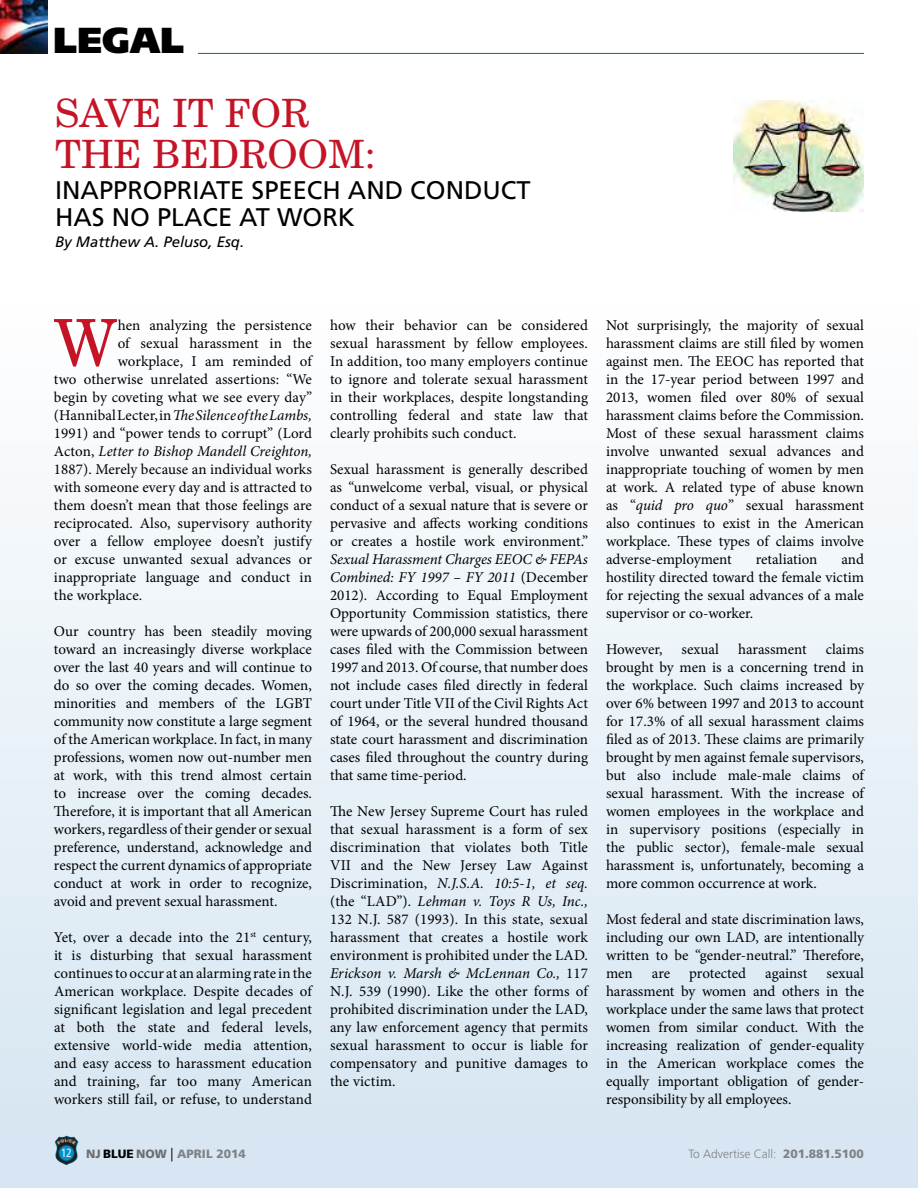
<style>
.page{position:relative;width:918px;height:1188px;background:#fff}
.page>*{position:absolute;margin:0;border:0;box-sizing:border-box;transform-origin:0 0}
.t1{font:64.8px "New Century Schlbk";color:#c41425}
.t2{font:39px/40.5px "New Century Schlbk";color:#c41425}
.t3{font:900 36.15px "Frutiger";color:#000}
.t4{font:25.5px "Frutiger";color:#000}
.t5{font:15px/18px "Minion Pro";color:#000;text-align:justify}
.t6{font:italic 15px "Minion Pro";color:#000}
.t7{font:italic 15px "Frutiger";color:#000}
.t8{font:300 12px "Frutiger";color:#808285}
.t9{font:900 12px "Frutiger";color:#808285}
.s1{font-style:normal}
.s2{font-style:italic}
.s3{font-weight:400;font-stretch:condensed;color:#fff}
.s4{color:#6d6e71}
.s5{color:#000}
.s6{font-weight:300;font-size:13.5px;color:#000}
.s7{font-weight:900}
</style>
<div class="page">
<div style="left:0;top:0;width:918px;height:1188px;background:linear-gradient(to bottom,#fff,#d7e6f2)"></div>
<img style="left:55px;top:1136px;width:24px;height:29px">
<img style="left:0;top:0;width:48px;height:54px">
<hr style="left:54px;top:53px;width:810px;height:1px;background:#2472ac">
<div style="left:53px;top:24px;width:145px;height:40px;background:#fff"></div>
<img style="left:733px;top:101px;width:131px;height:110px">
<h3 class="t3" style="left:53px;top:18px;width:133px">legal</h3>
<h2 class="t2" style="left:55px;top:93px;width:322px">SAVE IT FOR<br>THE BEDROOM:</h2>
<h3 class="t4" style="left:55px;top:176px;width:136px">INAPPROPRIATE</h3>
<h3 class="t4" style="left:252px;top:176px;width:177px">SPEECH AN D CON</h3>
<h3 class="t4" style="left:464px;top:176px;width:35px">DUCT</h3>
<h3 class="t4" style="left:55px;top:203px;width:146px">HAS NO PLACE</h3>
<h3 class="t4" style="left:239px;top:203px;width:117px">AT WOR K</h3>
<p class="t7" style="left:55px;top:233px;width:191px">By Matthew A. Peluso, Esq.</p>
<h1 class="t1" style="left:54px;top:303px;width:65px">W</h1>
<p class="t5" style="left:118px;top:316px;width:196px">hen analyzing the persistence</p>
<p class="t5" style="left:118px;top:334px;width:196px">of sexual harassment in the</p>
<p class="t5" style="left:118px;top:352px;width:196px">workplace, I am reminded of</p>
<p class="t5" style="left:54px;top:370px;width:259px">two otherwise unrelated assertions: “We</p>
<p class="t5" style="left:54px;top:388px;width:260px">begin by coveting what we see every day”</p>
<p class="t6" style="left:54px;top:405px;width:259px"><span class="s1">(Hannibal Lecter, in</span> The Silence of the Lambs,</p>
<p class="t5" style="left:54px;top:424px;width:260px">1991) and “power tends to corrupt” (Lord</p>
<p class="t6" style="left:54px;top:441px;width:260px"><span class="s1">Acton,</span> Letter to Bishop Mandell Creighton,</p>
<p class="t5" style="left:54px;top:460px;width:260px">1887). Merely because an individual works</p>
<p class="t5" style="left:54px;top:478px;width:259px">with someone every day and is attracted to</p>
<p class="t5" style="left:54px;top:496px;width:259px">them doesn’t mean that those feelings are</p>
<p class="t5" style="left:54px;top:514px;width:260px">reciprocated. Also, supervisory authority</p>
<p class="t5" style="left:54px;top:532px;width:259px">over a fellow employee doesn’t justify</p>
<p class="t5" style="left:54px;top:550px;width:259px">or excuse unwanted sexual advances or</p>
<p class="t5" style="left:54px;top:568px;width:259px">inappropriate language and conduct in</p>
<p class="t5" style="left:54px;top:586px;width:90px">the workplace.</p>
<p class="t5" style="left:54px;top:622px;width:260px">Our country has been steadily moving toward an increasingly diverse workplace over the last 40 years and will continue to do so over the coming decades. Women, minorities and members of the LGBT community now constitute a large segment of the American workplace. In fact, in many professions, women now out-number men at work, with this trend almost certain to increase over the coming decades.<br>Therefore, it is important that all American workers, regardless of their gender or sexual preference, understand, acknowledge and respect the current dynamics of appropriate conduct at work in order to recognize, avoid and prevent sexual harassment.</p>
<p class="t5" style="left:54px;top:928px;width:260px">Yet, over a decade into the 21<sup>st</sup> century, it is disturbing that sexual harassment continues to occur at an alarming rate in the American workplace. Despite decades of significant legislation and legal precedent at both the state and federal levels, extensive world-wide media attention, and easy access to harassment education and training, far too many American workers still fail, or refuse, to understand</p>
<p class="t5" style="left:330px;top:316px;width:260px">how their behavior can be considered sexual harassment by fellow employees.<br>In addition, too many employers continue to ignore and tolerate sexual harassment in their workplaces, despite longstanding controlling federal and state law that clearly prohibits such conduct.</p>
<p class="t5" style="left:330px;top:460px;width:260px">Sexual harassment is generally described as “unwelcome verbal, visual, or physical conduct of a sexual nature that is severe or pervasive and affects working conditions or creates a hostile work environment.”</p>
<p class="t5" style="left:330px;top:550px;width:260px"><span class="s2">Sexual Harassment Charges EEOC &amp; FEPAs Combined: FY 1997 – FY 2011</span> (December 2012). According to Equal Employment Opportunity Commission statistics, there were upwards of 200,000 sexual harassment cases filed with the Commission between 1997 and 2013. Of course, that number does not include cases filed directly in federal court under Title VII of the Civil Rights Act of 1964, or the several hundred thousand state court harassment and discrimination cases filed throughout the country during that same time-period.</p>
<p class="t5" style="left:330px;top:802px;width:260px">The New Jersey Supreme Court has ruled that sexual harassment is a form of sex discrimination that violates both Title VII and the New Jersey Law Against Discrimination, <span class="s2">N.J.S.A. 10:5-1, et seq. </span>(the “LAD”). <span class="s2">Lehman v. Toys R Us, Inc., </span>132 N.J. 587 (1993). In this state, sexual harassment that creates a hostile work environment is prohibited under the LAD.<br><span class="s2">Erickson v. Marsh &amp; McLennan Co.,</span> 117<br>N.J. 539 (1990). Like the other forms of prohibited discrimination under the LAD, any law enforcement agency that permits sexual harassment to occur is liable for compensatory and punitive damages to the victim.</p>
<p class="t5" style="left:606px;top:316px;width:260px">Not surprisingly, the majority of sexual harassment claims are still filed by women against men. The EEOC has reported that in the 17-year period between 1997 and 2013, women filed over 80% of sexual harassment claims before the Commission.<br>Most of these sexual harassment claims involve unwanted sexual advances and inappropriate touching of women by men at work. A related type of abuse known as “<span class="s2">quid pro quo</span>” sexual harassment also continues to exist in the American workplace. These types of claims involve adverse-employment</p>
<p class="t5" style="left:606px;top:550px;width:260px;text-indent:236px">and hostility directed toward the female victim for rejecting the sexual advances of a male supervisor or co-worker.</p>
<p class="t5" style="left:606px;top:640px;width:58px">However,</p>
<p class="t5" style="left:682px;top:640px;width:39px">sexual</p>
<p class="t5" style="left:738px;top:640px;width:70px">harassment</p>
<p class="t5" style="left:756px;top:550px;width:63px">retaliation</p>
<p class="t5" style="left:606px;top:640px;width:260px;text-indent:220px">claims brought by men is a concerning trend in the workplace. Such claims increased by over 6% between 1997 and 2013 to account for 17.3% of all sexual harassment claims filed as of 2013. These claims are primarily brought by men against female supervisors, but also include male-male claims of sexual harassment. With the increase of women employees in the workplace and in supervisory positions (especially in the public sector), female-male sexual harassment is, unfortunately, becoming a more common occurrence at work.</p>
<p class="t5" style="left:606px;top:910px;width:260px">Most federal and state discrimination laws, including our own LAD, are intentionally written to be “gender-neutral.” Therefore, men</p>
<p class="t5" style="left:606px;top:964px;width:260px;text-indent:220px">sexual harassment by women and others in the workplace under the same laws that protect women from similar conduct. With the increasing realization of gender-equality in the American workplace comes the equally important obligation of gender&shy;responsibility by all employees.</p>
<p class="t5" style="left:652px;top:964px;width:20px">are</p>
<p class="t5" style="left:689px;top:964px;width:58px">protected</p>
<p class="t5" style="left:765px;top:964px;width:44px">against</p>
<p class="t9" style="left:61px;top:1146px;width:186px"><span class="s3">12</span> <span class="s4">NJ</span> <span class="s5">BLUE</span> <span class="s4">NOW</span> <span class="s6">|</span> APRIL 2014</p>
<p class="t8" style="left:689px;top:1147px;width:177px">To Advertise Call: <span class="s7">201.881.5100</span></p>
</div>
